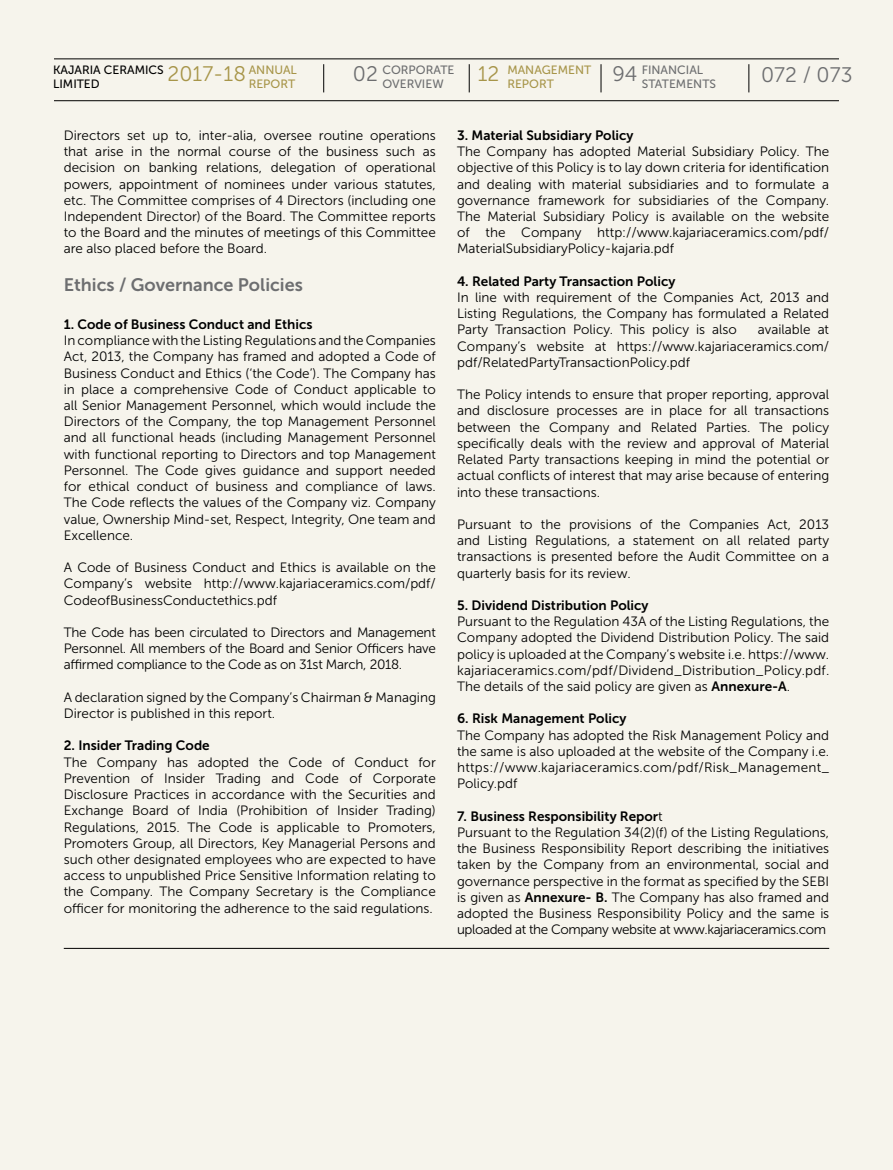
<style>
.page{position:relative;width:893px;height:1170px;background:#fff}
.page>*{position:absolute;margin:0;border:0;box-sizing:border-box;transform-origin:0 0}
.t1{font:21px "Museo Sans 300";color:#6d6e70}
.t2{font:21px "Museo Sans 300";color:#a79549}
.t3{font:18px "Museo Sans 700";color:#6d6e70}
.t4{font:13.5px/16.2px "Museo Sans 300";color:#000;text-align:justify}
.t5{font:13.5px "Museo Sans 700";color:#000}
.t6{font:12px/14.4px "Museo Sans 500";color:#6d6e70}
.t7{font:12px/14.4px "Museo Sans 500";color:#a79549}
.t8{font:12px/14.4px "Museo Sans 500";color:#000}
.s1{font-family:"Museo Sans 700"}
.s2{font-family:"Museo Sans 300"}
</style>
<div class="page">
<div style="left:0;top:0;width:893px;height:1169px;background:#f6f4ec"></div>
<hr style="left:54px;top:58px;width:785px;height:1px;background:#000">
<hr style="left:54px;top:100px;width:785px;height:1px;background:#000">
<svg style="left:323px;top:64px;width:1px;height:28px"></svg>
<svg style="left:469px;top:64px;width:1px;height:28px"></svg>
<svg style="left:601px;top:64px;width:1px;height:28px"></svg>
<svg style="left:748px;top:64px;width:1px;height:28px"></svg>
<hr style="left:64px;top:947px;width:765px;height:1px;background:#000">
<p class="t8" style="left:53px;top:62px;width:112px">KAJARIA CERAMICS<br>LIMITED</p>
<p class="t7" style="left:249px;top:62px;width:50px">ANNUAL<br>REPORT</p>
<p class="t6" style="left:382px;top:62px;width:73px">CORPORATE<br>OVERVIEW</p>
<p class="t7" style="left:507px;top:62px;width:85px">MANAGEMENT<br>REPORT</p>
<p class="t6" style="left:642px;top:62px;width:76px">FINANCIAL<br>STATEMENTS</p>
<h1 class="t2" style="left:168px;top:62px;width:80px">2017-18</h1>
<h1 class="t1" style="left:353px;top:62px;width:26px">02</h1>
<h1 class="t2" style="left:478px;top:62px;width:23px">12</h1>
<h1 class="t1" style="left:612px;top:62px;width:27px">94</h1>
<h1 class="t1" style="left:761px;top:63px;width:93px">072 / 073</h1>
<p class="t4" style="left:64px;top:127px;width:374px">Directors set up to, inter-alia, oversee routine operations that arise in the normal course of the business such as decision on banking relations, delegation of operational powers, appointment of nominees under various statutes, etc. The Committee comprises of 4 Directors (including one Independent Director) of the Board. The Committee reports to the Board and the minutes of meetings of this Committee are also placed before the Board.</p>
<h2 class="t3" style="left:64px;top:275px;width:241px">Ethics / Governance Policies</h2>
<p class="t5" style="left:64px;top:317px;width:250px">1. Code of Business Conduct and Ethics</p>
<p class="t4" style="left:64px;top:332px;width:374px">In compliance with the Listing Regulations and the Companies Act, 2013, the Company has framed and adopted a Code of Business Conduct and Ethics (‘the Code’). The Company has in place a comprehensive Code of Conduct applicable to all Senior Management Personnel, which would include the Directors of the Company, the top Management Personnel and all functional heads (including Management Personnel with functional reporting to Directors and top Management Personnel. The Code gives guidance and support needed for ethical conduct of business and compliance of laws.<br>The Code reflects the values of the Company viz. Company value, Ownership Mind-set, Respect, Integrity, One team and Excellence.</p>
<p class="t4" style="left:64px;top:559px;width:374px">A Code of Business Conduct and Ethics is available on the Company’s website http://www.kajariaceramics.com/pdf/ CodeofBusinessConductethics.pdf</p>
<p class="t4" style="left:64px;top:624px;width:374px">The Code has been circulated to Directors and Management Personnel. All members of the Board and Senior Officers have affirmed compliance to the Code as on 31st March, 2018.</p>
<p class="t4" style="left:64px;top:689px;width:374px">A declaration signed by the Company’s Chairman &amp; Managing<br>Director is published in this report.</p>
<p class="t5" style="left:64px;top:738px;width:148px">2. Insider Trading Code</p>
<p class="t4" style="left:64px;top:754px;width:374px">The Company has adopted the Code of Conduct for Prevention of Insider Trading and Code of Corporate Disclosure Practices in accordance with the Securities and Exchange Board of India (Prohibition of Insider Trading)<br>Regulations, 2015. The Code is applicable to Promoters, Promoters Group, all Directors, Key Managerial Persons and such other designated employees who are expected to have access to unpublished Price Sensitive Information relating to the Company. The Company Secretary is the Compliance officer for monitoring the adherence to the said regulations.</p>
<p class="t5" style="left:457px;top:128px;width:178px">3. Material Subsidiary Policy</p>
<p class="t4" style="left:457px;top:143px;width:374px">The Company has adopted Material Subsidiary Policy. The objective of this Policy is to lay down criteria for identification and dealing with material subsidiaries and to formulate a governance framework for subsidiaries of the Company.<br>The Material Subsidiary Policy is available on the website of the Company http://www.kajariaceramics.com/pdf/ MaterialSubsidiaryPolicy-kajaria.pdf</p>
<p class="t5" style="left:457px;top:273px;width:220px">4. Related Party Transaction Policy</p>
<p class="t4" style="left:457px;top:289px;width:374px">In line with requirement of the Companies Act, 2013 and Listing Regulations, the Company has formulated a Related Party Transaction Policy. This policy is also</p>
<p class="t4" style="left:457px;top:322px;width:374px;text-indent:301px">available at Company’s website at https://www.kajariaceramics.com/ pdf/RelatedPartyTransactionPolicy.pdf</p>
<p class="t4" style="left:457px;top:386px;width:374px">The Policy intends to ensure that proper reporting, approval and disclosure processes are in place for all transactions between the Company and Related Parties. The policy specifically deals with the review and approval of Material Related Party transactions keeping in mind the potential or actual conflicts of interest that may arise because of entering into these transactions.</p>
<p class="t4" style="left:457px;top:516px;width:374px">Pursuant to the provisions of the Companies Act, 2013 and Listing Regulations, a statement on all related party transactions is presented before the Audit Committee on a quarterly basis for its review.</p>
<p class="t5" style="left:457px;top:597px;width:193px">5. Dividend Distribution Policy</p>
<p class="t4" style="left:457px;top:613px;width:374px">Pursuant to the Regulation 43A of the Listing Regulations, the Company adopted the Dividend Distribution Policy. The said policy is uploaded at the Company’s website i.e. https://www. kajariaceramics.com/pdf/Dividend_Distribution_Policy.pdf.<br>The details of the said policy are given as <span class="s1">Annexure-A</span>.</p>
<p class="t5" style="left:457px;top:711px;width:171px">6. Risk Management Policy</p>
<p class="t4" style="left:457px;top:727px;width:374px">The Company has adopted the Risk Management Policy and the same is also uploaded at the website of the Company i.e. https://www.kajariaceramics.com/pdf/Risk_Management_ Policy.pdf</p>
<p class="t5" style="left:457px;top:808px;width:207px">7. Business Responsibility Repor<span class="s2">t</span></p>
<p class="t4" style="left:457px;top:824px;width:374px">Pursuant to the Regulation 34(2)(f) of the Listing Regulations, the Business Responsibility Report describing the initiatives taken by the Company from an environmental, social and governance perspective in the format as specified by the SEBI is given as <span class="s1">Annexure- B.</span> The Company has also framed and adopted the Business Responsibility Policy and the same is uploaded at the Company website at www.kajariaceramics.com</p>
</div>
